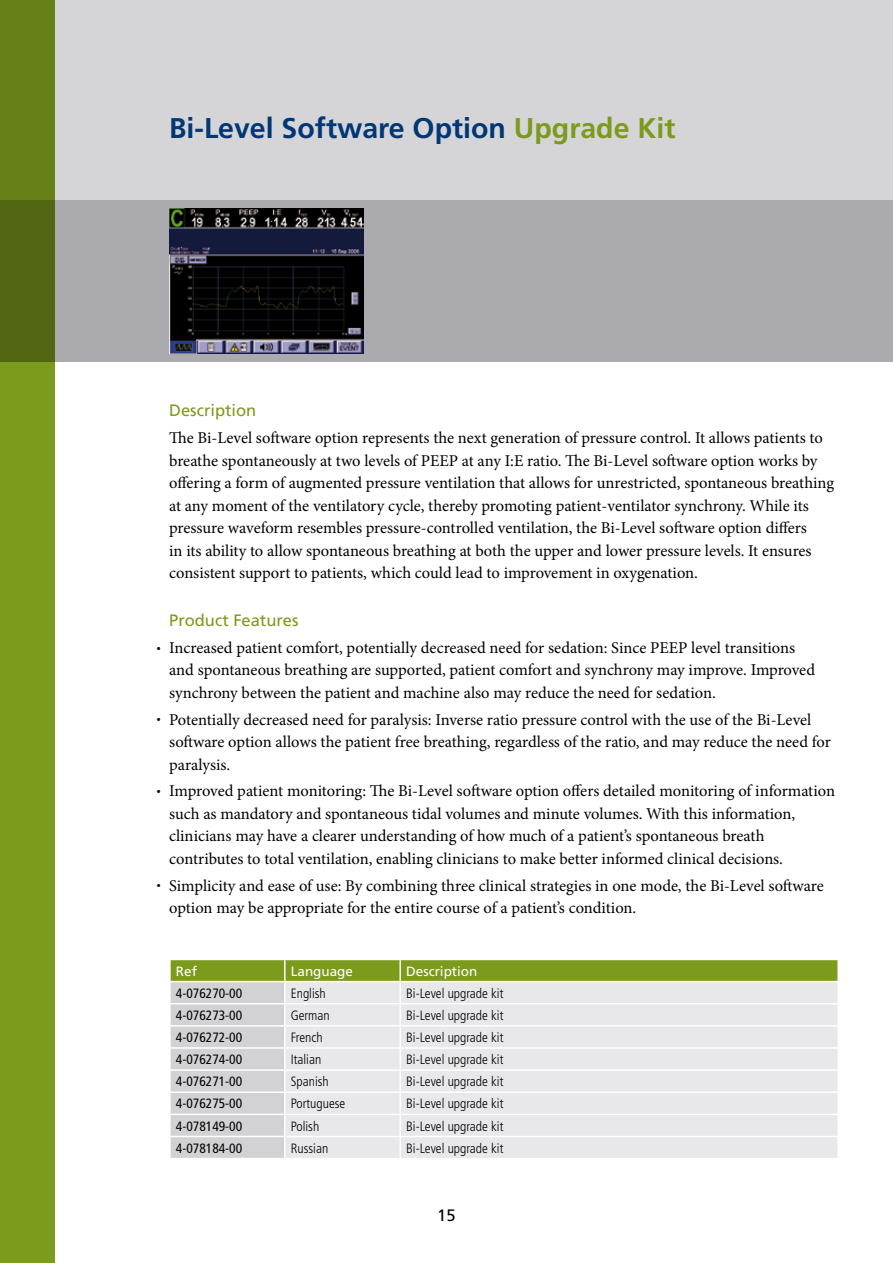
<style>
.page{position:relative;width:893px;height:1263px;background:#fff}
.page>*{position:absolute;margin:0;border:0;box-sizing:border-box;transform-origin:0 0}
.t1{font:700 28.5px "Frutiger LT Std";color:#003774}
.t2{font:16.5px/22.5px "Minion Pro";color:#000}
.t3{font:16.5px "Frutiger LT Std";color:#7c9a1c}
.t4{font:16.5px "Frutiger LT Std";color:#000}
.t5{font:300 condensed 13.5px "Frutiger LT Std";color:#000}
.t6{font:condensed 13.5px "Frutiger LT Std";color:#000}
.t7{font:13.5px "Frutiger LT Std";color:#fff}
.s1{color:#7c9a1c}
.s2{font-size:11.55px}
</style>
<div class="page">
<div style="left:0;top:0;width:54px;height:1263px;background:#7c9a1c"></div>
<div style="left:0;top:0;width:893px;height:200px;background:#d5d5d7"></div>
<svg style="left:171px;top:960px;width:666px;height:198px;background:#aebb87"></svg>
<div style="left:286px;top:982px;width:551px;height:176px;background:#e8e7e9"></div>
<hr style="left:284px;top:960px;width:2px;height:21px;background:#fff">
<hr style="left:399px;top:960px;width:2px;height:21px;background:#fff">
<hr style="left:169px;top:981px;width:116px;height:1px;background:#fff">
<hr style="left:285px;top:981px;width:115px;height:1px;background:#fff">
<hr style="left:284px;top:982px;width:2px;height:21px;background:#fff">
<hr style="left:400px;top:981px;width:439px;height:1px;background:#fff">
<hr style="left:399px;top:982px;width:2px;height:21px;background:#fff">
<hr style="left:169px;top:1003px;width:116px;height:1px;background:#fff">
<hr style="left:285px;top:1003px;width:115px;height:1px;background:#fff">
<hr style="left:284px;top:1004px;width:2px;height:21px;background:#fff">
<hr style="left:400px;top:1003px;width:439px;height:1px;background:#fff">
<hr style="left:399px;top:1004px;width:2px;height:21px;background:#fff">
<hr style="left:169px;top:1025px;width:116px;height:1px;background:#fff">
<hr style="left:285px;top:1025px;width:115px;height:1px;background:#fff">
<hr style="left:284px;top:1026px;width:2px;height:21px;background:#fff">
<hr style="left:400px;top:1025px;width:439px;height:1px;background:#fff">
<hr style="left:399px;top:1026px;width:2px;height:21px;background:#fff">
<hr style="left:169px;top:1047px;width:116px;height:2px;background:#fff">
<hr style="left:285px;top:1047px;width:115px;height:2px;background:#fff">
<hr style="left:284px;top:1049px;width:2px;height:20px;background:#fff">
<hr style="left:400px;top:1047px;width:439px;height:2px;background:#fff">
<hr style="left:399px;top:1049px;width:2px;height:20px;background:#fff">
<hr style="left:169px;top:1069px;width:116px;height:2px;background:#fff">
<hr style="left:285px;top:1069px;width:115px;height:2px;background:#fff">
<hr style="left:284px;top:1071px;width:2px;height:20px;background:#fff">
<hr style="left:400px;top:1069px;width:439px;height:2px;background:#fff">
<hr style="left:399px;top:1071px;width:2px;height:20px;background:#fff">
<hr style="left:169px;top:1091px;width:116px;height:2px;background:#fff">
<hr style="left:285px;top:1091px;width:115px;height:2px;background:#fff">
<hr style="left:284px;top:1093px;width:2px;height:20px;background:#fff">
<hr style="left:400px;top:1091px;width:439px;height:2px;background:#fff">
<hr style="left:399px;top:1093px;width:2px;height:20px;background:#fff">
<hr style="left:169px;top:1113px;width:116px;height:2px;background:#fff">
<hr style="left:285px;top:1113px;width:115px;height:2px;background:#fff">
<hr style="left:284px;top:1115px;width:2px;height:21px;background:#fff">
<hr style="left:400px;top:1113px;width:439px;height:2px;background:#fff">
<hr style="left:399px;top:1115px;width:2px;height:21px;background:#fff">
<hr style="left:169px;top:1136px;width:116px;height:1px;background:#fff">
<hr style="left:285px;top:1136px;width:115px;height:1px;background:#fff">
<hr style="left:284px;top:1137px;width:2px;height:21px;background:#fff">
<hr style="left:400px;top:1136px;width:439px;height:1px;background:#fff">
<hr style="left:399px;top:1137px;width:2px;height:21px;background:#fff">
<svg style="left:0;top:200px;width:893px;height:161px;background:#a4a5a2"></svg>
<img style="left:169px;top:208px;width:194px;height:146px">
<h1 class="t1" style="left:169px;top:111px;width:508px">Bi-Level Software Option <span class="s1">Upgrade Kit</span></h1>
<p class="t3" style="left:169px;top:401px;width:89px">Description</p>
<p class="t2" style="left:169px;top:427px;width:666px">The Bi-Level software option represents the next generation of pressure control. It allows patients to breathe spontaneously at two levels of PEEP at any I:E ratio. The Bi-Level software option works by offering a form of augmented pressure ventilation that allows for unrestricted, spontaneous breathing at any moment of the ventilatory cycle, thereby promoting patient-ventilator synchrony. While its pressure waveform resembles pressure-controlled ventilation, the Bi-Level software option differs<br>in its ability to allow spontaneous breathing at both the upper and lower pressure levels. It ensures consistent support to patients, which could lead to improvement in oxygenation.</p>
<p class="t3" style="left:169px;top:611px;width:131px">Product Features</p>
<p class="t2" style="left:169px;top:636px;width:647px;text-indent:-13px"><span class="s2">•</span> Increased patient comfort, potentially decreased need for sedation: Since PEEP level transitions and spontaneous breathing are supported, patient comfort and synchrony may improve. Improved synchrony between the patient and machine also may reduce the need for sedation.</p>
<p class="t2" style="left:169px;top:708px;width:663px;text-indent:-13px"><span class="s2">•</span> Potentially decreased need for paralysis: Inverse ratio pressure control with the use of the Bi-Level software option allows the patient free breathing, regardless of the ratio, and may reduce the need for paralysis.</p>
<p class="t2" style="left:169px;top:780px;width:667px;text-indent:-13px"><span class="s2">•</span> Improved patient monitoring: The Bi-Level software option offers detailed monitoring of information such as mandatory and spontaneous tidal volumes and minute volumes. With this information, clinicians may have a clearer understanding of how much of a patient’s spontaneous breath contributes to total ventilation, enabling clinicians to make better informed clinical decisions.</p>
<p class="t2" style="left:169px;top:874px;width:656px;text-indent:-13px"><span class="s2">•</span> Simplicity and ease of use: By combining three clinical strategies in one mode, the Bi-Level software option may be appropriate for the entire course of a patient’s condition.</p>
<p class="t7" style="left:176px;top:963px;width:23px">Ref</p>
<p class="t7" style="left:291px;top:963px;width:64px">Language</p>
<p class="t7" style="left:406px;top:963px;width:73px">Description</p>
<p class="t6" style="left:176px;top:985px;width:68px">4-076270-00</p>
<p class="t5" style="left:291px;top:985px;width:37px">English</p>
<p class="t5" style="left:406px;top:985px;width:99px">Bi-Level upgrade kit</p>
<p class="t6" style="left:176px;top:1007px;width:68px">4-076273-00</p>
<p class="t5" style="left:291px;top:1007px;width:41px">German</p>
<p class="t5" style="left:406px;top:1007px;width:99px">Bi-Level upgrade kit</p>
<p class="t6" style="left:176px;top:1029px;width:68px">4-076272-00</p>
<p class="t5" style="left:291px;top:1030px;width:33px">French</p>
<p class="t5" style="left:406px;top:1030px;width:99px">Bi-Level upgrade kit</p>
<p class="t6" style="left:176px;top:1051px;width:68px">4-076274-00</p>
<p class="t5" style="left:291px;top:1052px;width:32px">Italian</p>
<p class="t5" style="left:406px;top:1052px;width:99px">Bi-Level upgrade kit</p>
<p class="t6" style="left:176px;top:1074px;width:68px">4-076271-00</p>
<p class="t5" style="left:291px;top:1074px;width:40px">Spanish</p>
<p class="t5" style="left:406px;top:1074px;width:99px">Bi-Level upgrade kit</p>
<p class="t6" style="left:176px;top:1096px;width:68px">4-076275-00</p>
<p class="t5" style="left:291px;top:1096px;width:56px">Portuguese</p>
<p class="t5" style="left:406px;top:1096px;width:99px">Bi-Level upgrade kit</p>
<p class="t6" style="left:176px;top:1118px;width:68px">4-078149-00</p>
<p class="t5" style="left:291px;top:1118px;width:30px">Polish</p>
<p class="t5" style="left:406px;top:1118px;width:99px">Bi-Level upgrade kit</p>
<p class="t6" style="left:176px;top:1140px;width:68px">4-078184-00</p>
<p class="t5" style="left:291px;top:1140px;width:39px">Russian</p>
<p class="t5" style="left:406px;top:1140px;width:99px">Bi-Level upgrade kit</p>
<p class="t4" style="left:437px;top:1206px;width:20px">15</p>
</div>
